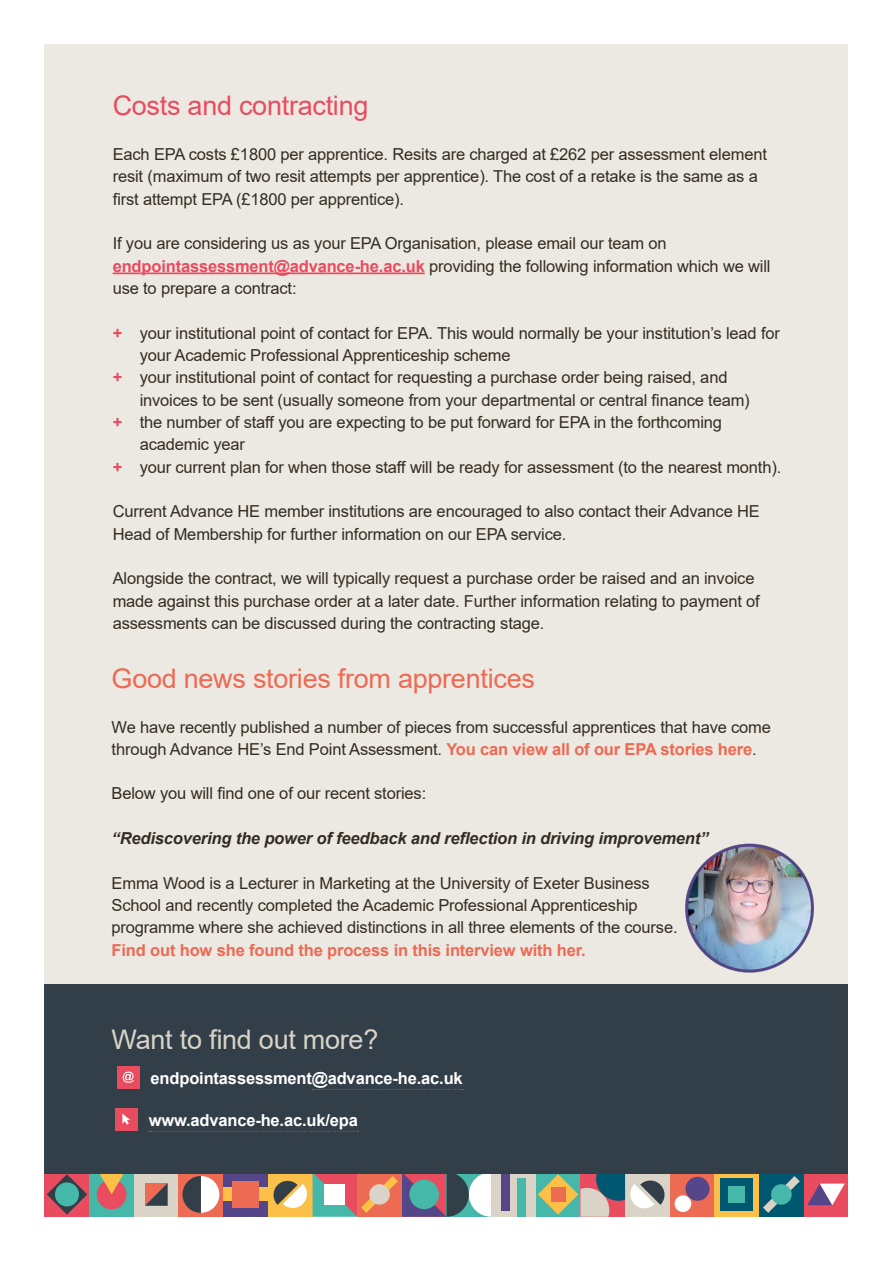
<style>
.page{position:relative;width:893px;height:1263px;background:#fff}
.page>*{position:absolute;margin:0;border:0;box-sizing:border-box;transform-origin:0 0}
.t1{font:27px "Arial";letter-spacing:-.01em;color:#ed6a53}
.t2{font:27px "Arial";letter-spacing:-.01em;color:#e94b5f}
.t3{font:27px "Arial";letter-spacing:-.01em;color:#d9d4c7}
.t4{font:16.5px/22.4px "Arial";letter-spacing:-.01em;color:#342c22}
.t5{font:italic 700 16.5px "Arial";letter-spacing:-.01em;color:#342c22}
.t6{font:700 16.5px "Arial";letter-spacing:-.01em;color:#fff}
.t7{font:700 16.5px "Arial";letter-spacing:-.01em;color:#ed6a53}
.s1{font-weight:700;color:#e94b5f}
.s2{font-weight:700;color:#ed6a53}
</style>
<div class="page">
<div style="left:45px;top:45px;width:803px;height:1172px;background:#ece9e3"></div>
<div style="left:89px;top:1172px;width:45px;height:45px;background:#45b8a9"></div>
<div style="left:97px;top:1179px;width:29px;height:30px;background:#e94b5f;border-radius:50%"></div>
<svg style="left:99px;top:1173px;width:26px;height:21px"></svg>
<div style="left:134px;top:1172px;width:45px;height:45px;background:#d9d4c7"></div>
<svg style="left:145px;top:1183px;width:22px;height:22px"></svg>
<div style="left:268px;top:1172px;width:45px;height:45px;background:#fcc049"></div>
<div style="left:804px;top:1172px;width:44px;height:45px;background:#e94b5f"></div>
<svg style="left:807px;top:1183px;width:38px;height:22px"></svg>
<div style="left:536px;top:1172px;width:44px;height:45px;background:#45b8a9"></div>
<div style="left:759px;top:1172px;width:45px;height:45px;background:#005870"></div>
<svg style="left:763px;top:1176px;width:37px;height:37px"></svg>
<div style="left:771px;top:1184px;width:21px;height:20px;background:#45b8a9;border-radius:50%"></div>
<div style="left:670px;top:1172px;width:44px;height:45px;background:#ed6a53"></div>
<div style="left:685px;top:1177px;width:24px;height:24px;background:#55468a;border-radius:50%"></div>
<div style="left:675px;top:1195px;width:16px;height:17px;background:#fff;border-radius:50%"></div>
<div style="left:625px;top:1172px;width:45px;height:45px;background:#d9d4c7"></div>
<div style="left:714px;top:1172px;width:45px;height:45px;background:#fcc049"></div>
<div style="left:721px;top:1178px;width:32px;height:32px;background:#005870"></div>
<div style="left:729px;top:1186px;width:16px;height:16px;background:#45b8a9"></div>
<svg style="left:272px;top:1173px;width:219px;height:44px;background:#ac9384"></svg>
<div style="left:491px;top:1172px;width:45px;height:45px;background:#d9d4c7"></div>
<div style="left:501px;top:1172px;width:8px;height:38px;background:#55468a"></div>
<div style="left:517px;top:1178px;width:9px;height:39px;background:#45b8a9"></div>
<svg style="left:538px;top:1173px;width:128px;height:44px"></svg>
<div style="left:45px;top:1172px;width:44px;height:45px;background:linear-gradient(to right,#e74b5f,#e74b5f)"></div>
<svg style="left:47px;top:1174px;width:40px;height:40px"></svg>
<div style="left:55px;top:1182px;width:24px;height:24px;background:#45b8a9;border-radius:50%"></div>
<div style="left:223px;top:1172px;width:45px;height:45px;background:#55468a"></div>
<div style="left:223px;top:1188px;width:45px;height:13px;background:#fcc049"></div>
<div style="left:232px;top:1181px;width:27px;height:26px;background:#ed6a53"></div>
<div style="left:179px;top:1172px;width:44px;height:45px;background:#ed6a53"></div>
<svg style="left:182px;top:1176px;width:37px;height:37px"></svg>
<div style="left:45px;top:984px;width:803px;height:189px;background:#323e48"></div>
<svg style="left:149px;top:1131px;width:210px;height:1px"></svg>
<svg style="left:312px;top:1089px;width:151px;height:1px"></svg>
<div style="left:115px;top:1108px;width:22px;height:22px;background:#e94b5f"></div>
<svg style="left:122px;top:1113px;width:8px;height:12px"></svg>
<div style="left:117px;top:1066px;width:22px;height:22px;background:#e94b5f"></div>
<svg style="left:123px;top:1071px;width:11px;height:12px"></svg>
<hr style="left:113px;top:272px;width:312px;height:2px;background:#e94b5f">
<img style="left:685px;top:843px;width:129px;height:130px">
<h1 class="t2" style="left:113px;top:87px;width:257px">Costs and contracting</h1>
<p class="t4" style="left:113px;top:143px;width:656px">Each EPA costs £1800 per apprentice. Resits are charged at £262 per assessment element resit (maximum of two resit attempts per apprentice). The cost of a retake is the same as a first attempt EPA (£1800 per apprentice).</p>
<p class="t4" style="left:113px;top:232px;width:659px">If you are considering us as your EPA Organisation, please email our team on <span class="s1">endpointassessment@advance-he.ac.uk</span> providing the following information which we will use to prepare a contract:</p>
<p class="t4" style="left:113px;top:321px;width:669px"><span class="s1">+</span> your institutional point of contact for EPA. This would normally be your institution’s lead for</p>
<p class="t4" style="left:140px;top:344px;width:372px">your Academic Professional Apprenticeship scheme</p>
<p class="t4" style="left:113px;top:366px;width:616px"><span class="s1">+</span> your institutional point of contact for requesting a purchase order being raised, and</p>
<p class="t4" style="left:140px;top:388px;width:612px">invoices to be sent (usually someone from your departmental or central finance team)</p>
<p class="t4" style="left:113px;top:411px;width:611px"><span class="s1">+</span> the number of staff you are expecting to be put forward for EPA in the forthcoming</p>
<p class="t4" style="left:140px;top:433px;width:107px">academic year</p>
<p class="t4" style="left:113px;top:455px;width:670px"><span class="s1">+</span> your current plan for when those staff will be ready for assessment (to the nearest month).</p>
<p class="t4" style="left:113px;top:500px;width:649px">Current Advance HE member institutions are encouraged to also contact their Advance HE<br>Head of Membership for further information on our EPA service.</p>
<p class="t4" style="left:113px;top:567px;width:649px">Alongside the contract, we will typically request a purchase order be raised and an invoice made against this purchase order at a later date. Further information relating to payment of assessments can be discussed during the contracting stage.</p>
<h1 class="t1" style="left:112px;top:660px;width:425px">Good news stories from apprentices</h1>
<p class="t4" style="left:112px;top:715px;width:661px">We have recently published a number of pieces from successful apprentices that have come through Advance HE’s End Point Assessment. <span class="s2">You can view all of our EPA stories here</span>.</p>
<p class="t4" style="left:112px;top:782px;width:316px">Below you will find one of our recent stories:</p>
<p class="t5" style="left:112px;top:827px;width:598px">“Rediscovering the power of feedback and reflection in driving improvement”</p>
<p class="t4" style="left:112px;top:872px;width:567px">Emma Wood is a Lecturer in Marketing at the University of Exeter Business<br>School and recently completed the Academic Professional Apprenticeship programme where she achieved distinctions in all three elements of the course.</p>
<p class="t7" style="left:112px;top:938px;width:476px">Find out how she found the process in this interview with her.</p>
<h1 class="t3" style="left:112px;top:1021px;width:268px">Want to find out more?</h1>
<p class="t6" style="left:151px;top:1066px;width:314px">endpointassessment@advance-he.ac.uk</p>
<p class="t6" style="left:149px;top:1108px;width:211px">www.advance-he.ac.uk/epa</p>
</div>
